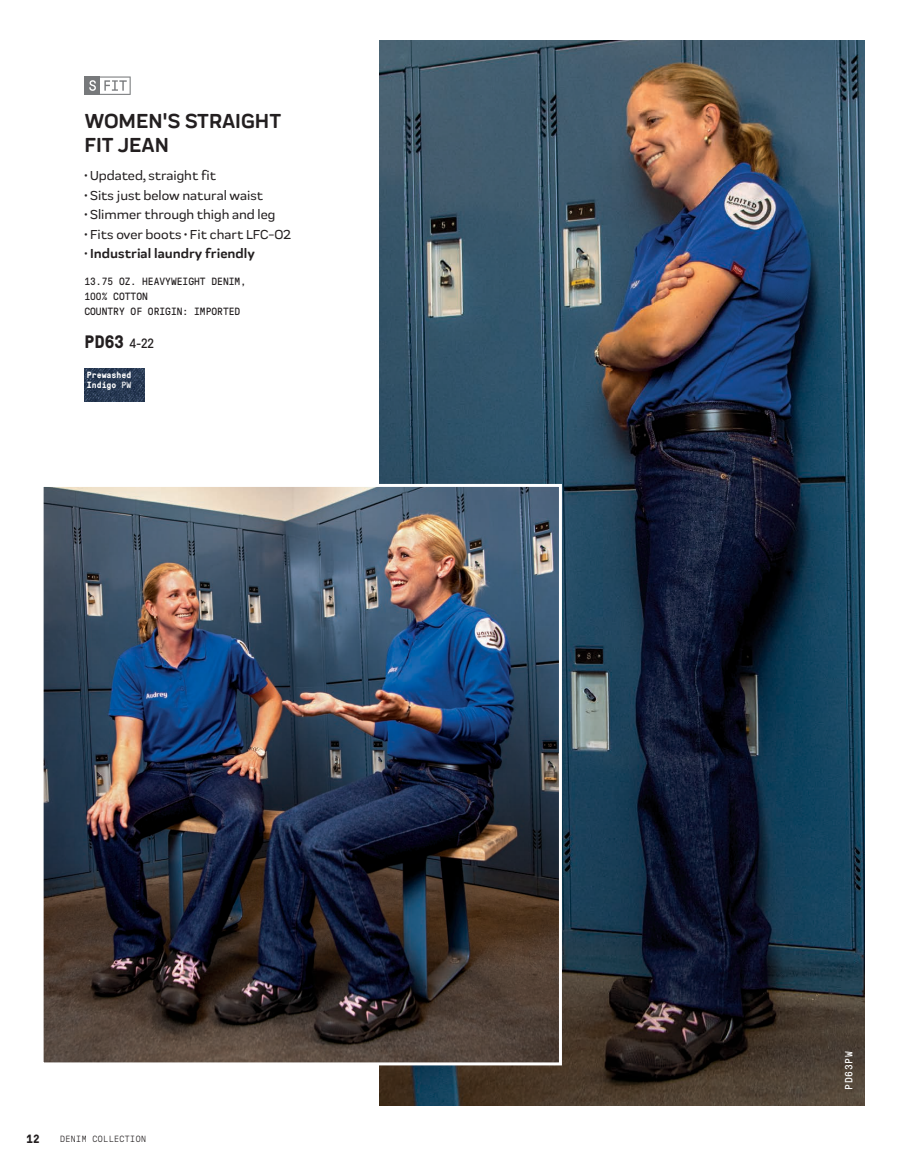
<style>
.page{position:relative;width:905px;height:1175px;background:#fff}
.page>*{position:absolute;margin:0;border:0;box-sizing:border-box;transform-origin:0 0}
.t1{font:700 21px/24px "Praktika Rnd";color:#231f20}
.t2{font:700 18px "GT Pressura";color:#231f20}
.t3{font:500 13.5px "Praktika Rnd";color:#231f20}
.t4{font:700 13.5px "Praktika Rnd";color:#231f20}
.t5{font:700 12px "GT Pressura Mono";color:#231f20}
.t6{font:10.5px/15px "GT Pressura Mono";color:#231f20}
.t7{font:10.5px "GT Pressura Mono";letter-spacing:.075em;color:#fff}
.t8{font:700 9px/9.8px "GT Pressura Mono";color:#fff}
.t9{font:300 9px "GT Pressura Mono";letter-spacing:.05em;color:#231f20}
.s1{font-weight:500}
.s2{font-weight:400;font-size:13.5px}
.s3{font-weight:400}
</style>
<div class="page">
<img style="left:380px;top:40px;width:484px;height:1065px">
<svg style="left:84px;top:76px;width:47px;height:19px"></svg>
<img style="left:84px;top:369px;width:60px;height:32px">
<img style="left:45px;top:488px;width:513px;height:573px">
<div style="left:41px;top:484px;width:521px;height:581px;border:3px solid #fff"></div>
<h1 class="t1" style="left:84px;top:107px;width:198px">WOMEN'S STRAIGHT<br>FIT JEAN</h1>
<p class="t3" style="left:84px;top:166px;width:133px">• Updated, straight fit</p>
<p class="t3" style="left:84px;top:185px;width:180px">• Sits just below natural waist</p>
<p class="t3" style="left:84px;top:205px;width:192px">• Slimmer through thigh and leg</p>
<p class="t3" style="left:84px;top:224px;width:208px">• Fits over boots • Fit chart LFC-02</p>
<p class="t4" style="left:84px;top:243px;width:172px"><span class="s1">•</span> Industrial laundry friendly</p>
<p class="t6" style="left:84px;top:274px;width:163px">13.75 OZ. HEAVYWEIGHT DENIM,<br>100% COTTON<br>COUNTRY OF ORIGIN: IMPORTED</p>
<h2 class="t2" style="left:84px;top:333px;width:71px">PD63 <span class="s2">4-22</span></h2>
<p class="t8" style="left:87px;top:369px;width:46px">Prewashed<br>Indigo <span class="s3">PW</span></p>
<p class="t5" style="left:26px;top:1130px;width:15px">12</p>
<p class="t9" style="left:60px;top:1133px;width:87px">DENIM COLLECTION</p>
<p class="t7" style="left:843px;top:1089px;width:40px;rotate:-90deg">PD63PW</p>
</div>
